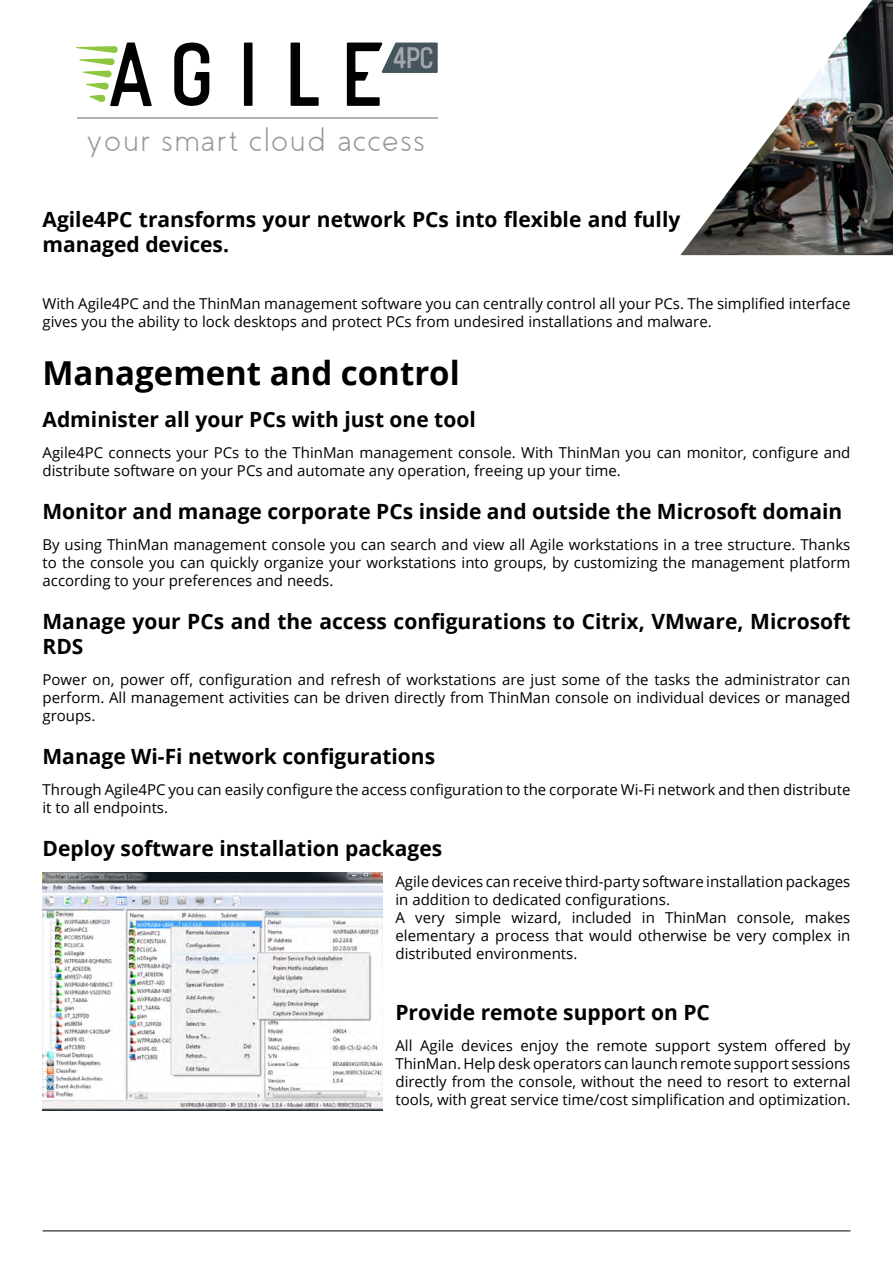
<style>
.page{position:relative;width:893px;height:1263px;background:#fff}
.page>*{position:absolute;margin:0;border:0;box-sizing:border-box;transform-origin:0 0}
.t1{font:300 33.9px "Coves";letter-spacing:.05em;color:#989898}
.t2{font:700 33px "Open Sans";color:#000}
.t3{font:700 21px/25.2px "Open Sans";color:#000}
.t4{font:15px/18px "Open Sans";color:#000}
</style>
<div class="page">
<hr style="left:43px;top:1231px;width:807px;height:1px;background:#000">
<hr style="left:78px;top:118px;width:360px;height:1px;background:#b4b4b4">
<svg style="left:174px;top:43px;width:35px;height:63px"></svg>
<div style="left:244px;top:43px;width:9px;height:63px;background:#010101"></div>
<svg style="left:291px;top:43px;width:28px;height:63px"></svg>
<svg style="left:76px;top:43px;width:76px;height:63px"></svg>
<svg style="left:347px;top:43px;width:91px;height:63px"></svg>
<img style="left:680px;top:0;width:213px;height:255px">
<img style="left:43px;top:872px;width:340px;height:238px">
<h1 class="t1" style="left:88px;top:119px;width:338px">your smart cloud access</h1>
<h3 class="t3" style="left:43px;top:206px;width:639px">Agile4PC transforms your network PCs into flexible and fully managed devices.</h3>
<p class="t4" style="left:43px;top:294px;width:809px">With Agile4PC and the ThinMan management software you can centrally control all your PCs. The simplified interface gives you the ability to lock desktops and protect PCs from undesired installations and malware.</p>
<h2 class="t2" style="left:43px;top:349px;width:419px">Management and control</h2>
<h3 class="t3" style="left:43px;top:406px;width:435px">Administer all your PCs with just one tool</h3>
<p class="t4" style="left:43px;top:443px;width:809px">Agile4PC connects your PCs to the ThinMan management console. With ThinMan you can monitor, configure and distribute software on your PCs and automate any operation, freeing up your time.</p>
<h3 class="t3" style="left:43px;top:498px;width:801px">Monitor and manage corporate PCs inside and outside the Microsoft domain</h3>
<p class="t4" style="left:43px;top:535px;width:809px;text-align:justify">By using ThinMan management console you can search and view all Agile workstations in a tree structure. Thanks to the console you can quickly organize your workstations into groups, by customizing the management platform according to your preferences and needs.</p>
<h3 class="t3" style="left:43px;top:608px;width:809px">Manage your PCs and the access configurations to Citrix, VMware, Microsoft<br>RDS</h3>
<p class="t4" style="left:43px;top:670px;width:809px;text-align:justify">Power on, power off, configuration and refresh of workstations are just some of the tasks the administrator can perform. All management activities can be driven directly from ThinMan console on individual devices or managed groups.</p>
<h3 class="t3" style="left:43px;top:743px;width:394px">Manage Wi-Fi network configurations</h3>
<p class="t4" style="left:43px;top:780px;width:809px">Through Agile4PC you can easily configure the access configuration to the corporate Wi-Fi network and then distribute it to all endpoints.</p>
<h3 class="t3" style="left:43px;top:835px;width:401px">Deploy software installation packages</h3>
<p class="t4" style="left:395px;top:872px;width:456px">Agile devices can receive third-party software installation packages in addition to dedicated configurations.<br>A very simple wizard, included in ThinMan console, makes elementary a process that would otherwise be very complex in distributed environments.</p>
<h3 class="t3" style="left:395px;top:999px;width:316px">Provide remote support on PC</h3>
<p class="t4" style="left:395px;top:1036px;width:456px;text-align:justify">All Agile devices enjoy the remote support system offered by ThinMan. Help desk operators can launch remote support sessions directly from the console, without the need to resort to external tools, with great service time/cost simplification and optimization.</p>
</div>
